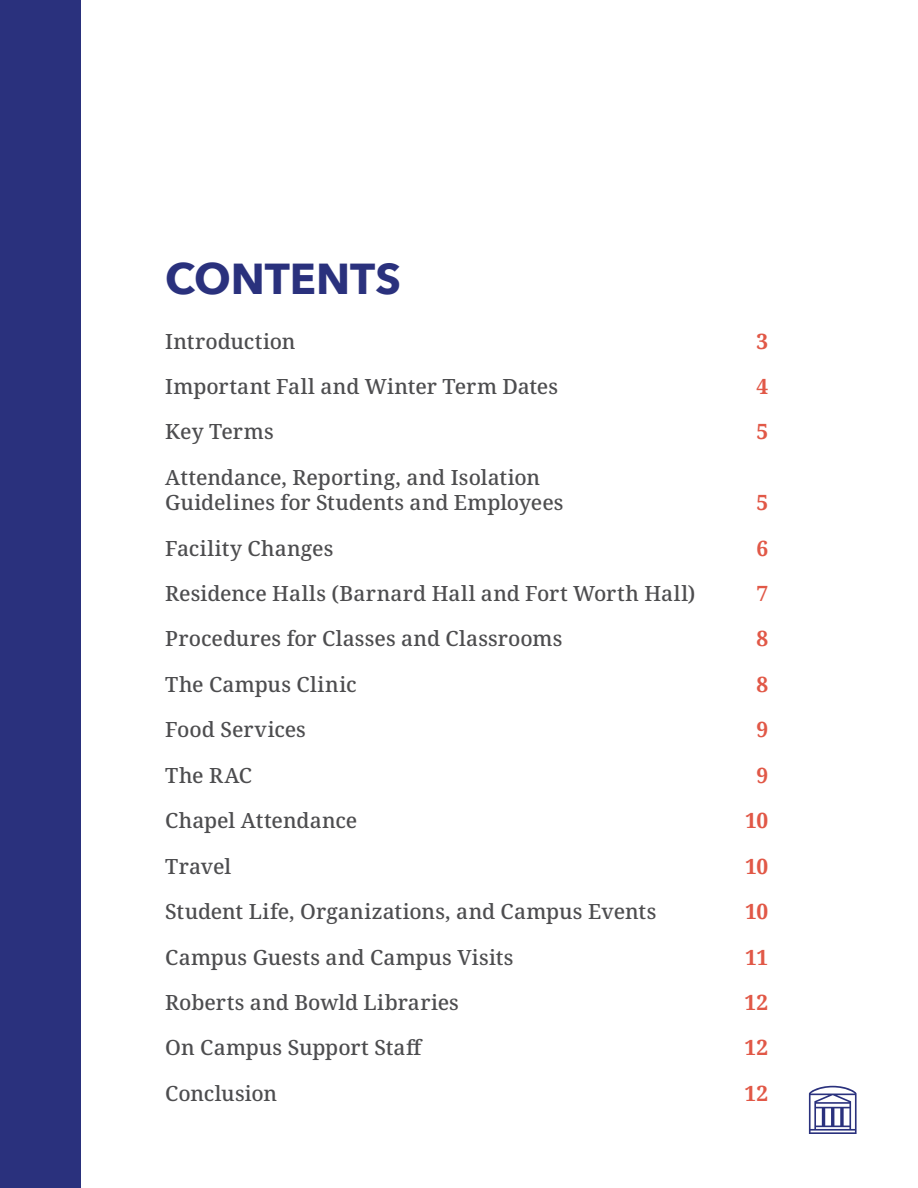
<style>
.page{position:relative;width:918px;height:1188px;background:#fff}
.page>*{position:absolute;margin:0;border:0;box-sizing:border-box;transform-origin:0 0}
.t1{font:700 43.2px "Avenir Next";letter-spacing:-.005em;color:#2a317d}
.t2{font:500 21px/25.2px "Noto Serif";color:#4d4d4f}
.t3{font:700 21px "Noto Serif";letter-spacing:-.02em;color:#e15847}
</style>
<div class="page">
<div style="left:0;top:0;width:81px;height:1188px;background:#2a317d"></div>
<svg style="left:809px;top:1086px;width:48px;height:48px"></svg>
<h1 class="t1" style="left:165px;top:241px;width:237px">CONTENTS</h1>
<p class="t2" style="left:165px;top:329px;width:132px">Introduction</p>
<p class="t3" style="left:757px;top:326px;width:13px">3</p>
<p class="t2" style="left:165px;top:374px;width:394px">Important Fall and Winter Term Dates</p>
<p class="t3" style="left:757px;top:372px;width:13px">4</p>
<p class="t2" style="left:165px;top:420px;width:110px">Key Terms</p>
<p class="t3" style="left:757px;top:417px;width:13px">5</p>
<p class="t2" style="left:165px;top:465px;width:400px">Attendance, Reporting, and Isolation<br>Guidelines for Students and Employees</p>
<p class="t3" style="left:757px;top:488px;width:13px">5</p>
<p class="t2" style="left:165px;top:536px;width:170px">Facility Changes</p>
<p class="t3" style="left:757px;top:533px;width:13px">6</p>
<p class="t2" style="left:165px;top:581px;width:532px">Residence Halls (Barnard Hall and Fort Worth Hall)</p>
<p class="t3" style="left:757px;top:579px;width:13px">7</p>
<p class="t2" style="left:165px;top:627px;width:399px">Procedures for Classes and Classrooms</p>
<p class="t3" style="left:757px;top:624px;width:13px">8</p>
<p class="t2" style="left:165px;top:672px;width:193px">The Campus Clinic</p>
<p class="t3" style="left:757px;top:670px;width:13px">8</p>
<p class="t2" style="left:165px;top:718px;width:142px">Food Services</p>
<p class="t3" style="left:757px;top:715px;width:13px">9</p>
<p class="t2" style="left:165px;top:763px;width:88px">The RAC</p>
<p class="t3" style="left:757px;top:760px;width:13px">9</p>
<p class="t2" style="left:165px;top:809px;width:194px">Chapel Attendance</p>
<p class="t3" style="left:745px;top:806px;width:25px">10</p>
<p class="t2" style="left:165px;top:854px;width:68px">Travel</p>
<p class="t3" style="left:745px;top:851px;width:25px">10</p>
<p class="t2" style="left:165px;top:900px;width:493px">Student Life, Organizations, and Campus Events</p>
<p class="t3" style="left:745px;top:897px;width:25px">10</p>
<p class="t2" style="left:165px;top:945px;width:350px">Campus Guests and Campus Visits</p>
<p class="t3" style="left:745px;top:942px;width:25px">11</p>
<p class="t2" style="left:165px;top:990px;width:295px">Roberts and Bowld Libraries</p>
<p class="t3" style="left:745px;top:988px;width:25px">12</p>
<p class="t2" style="left:165px;top:1036px;width:259px">On Campus Support Staff</p>
<p class="t3" style="left:745px;top:1033px;width:25px">12</p>
<p class="t2" style="left:165px;top:1081px;width:113px">Conclusion</p>
<p class="t3" style="left:745px;top:1079px;width:25px">12</p>
</div>
